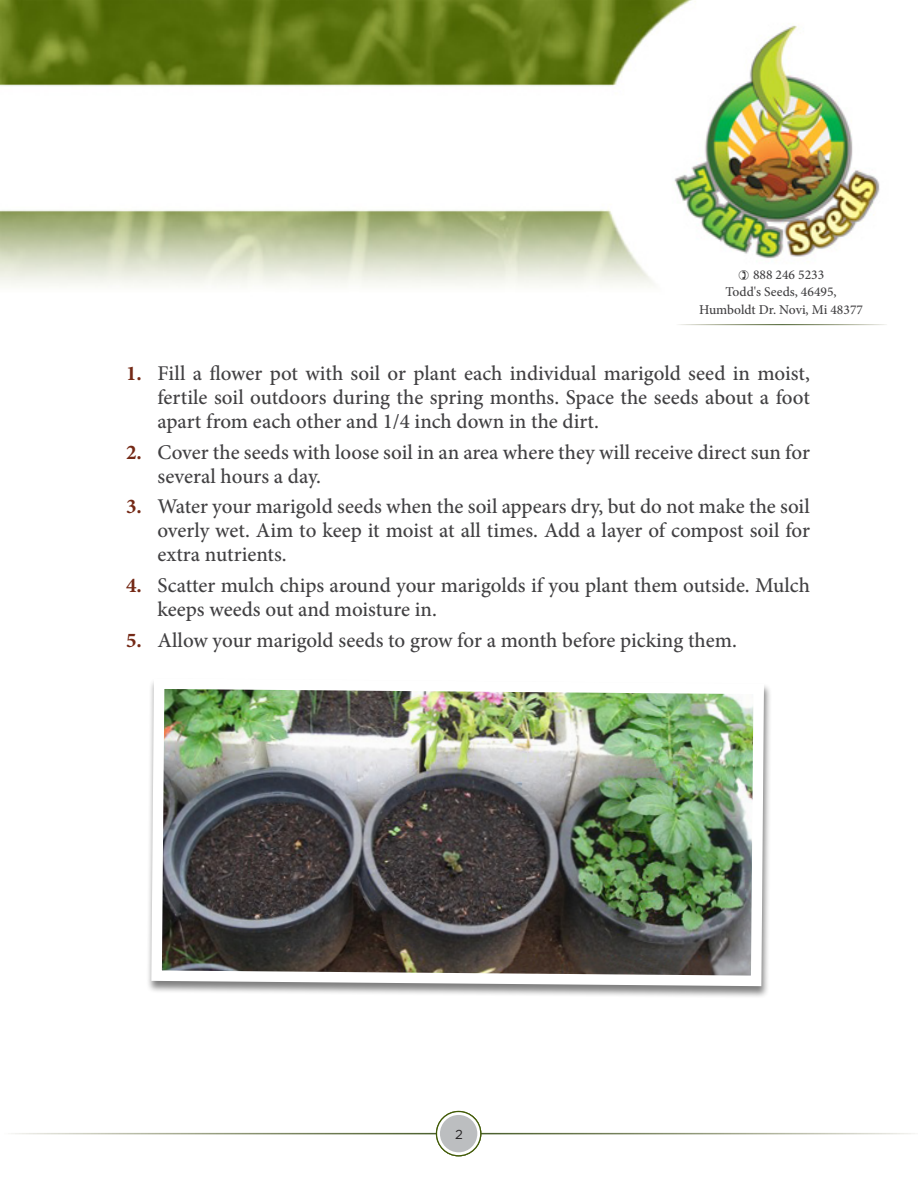
<style>
.page{position:relative;width:918px;height:1188px;background:#fff}
.page>*{position:absolute;margin:0;border:0;box-sizing:border-box;transform-origin:0 0}
.t1{font:500 21px/24px "Minion Pro";color:#414042;text-align:justify}
.t2{font:500 13.5px "Minion Pro";color:#414042}
.t3{font:13.05px "Gotham";color:#222021}
.s1{font-weight:700;color:#742916}
</style>
<div class="page">
<img style="left:0;top:0;width:880px;height:287px">
<div style="left:146px;top:678px;width:626px;height:321px;background:#000;opacity:.5"></div>
<img style="left:146px;top:678px;width:623px;height:313px">
<svg style="left:437px;top:1112px;width:44px;height:44px"></svg>
<div style="left:436px;top:1111px;width:45px;height:45px;border:1px solid #415a06;border-radius:50%"></div>
<div style="left:440px;top:1115px;width:37px;height:37px;background:#bcbec0;border-radius:50%"></div>
<svg style="left:739px;top:270px;width:10px;height:10px"></svg>
<p class="t2" style="left:753px;top:266px;width:73px">888 246 5233</p>
<p class="t2" style="left:725px;top:283px;width:113px">Todd's Seeds, 46495,</p>
<p class="t2" style="left:699px;top:301px;width:165px">Humboldt Dr. Novi, Mi 48377</p>
<p class="t1" style="left:158px;top:361px;width:654px;text-indent:-32px"><span class="s1">1.</span> Fill a flower pot with soil or plant each individual marigold seed in moist, fertile soil outdoors during the spring months. Space the seeds about a foot apart from each other and 1/4 inch down in the dirt.</p>
<p class="t1" style="left:158px;top:440px;width:654px;text-indent:-32px"><span class="s1">2.</span> Cover the seeds with loose soil in an area where they will receive direct sun for several hours a day.</p>
<p class="t1" style="left:158px;top:495px;width:654px;text-indent:-32px"><span class="s1">3.</span> Water your marigold seeds when the soil appears dry, but do not make the soil overly wet. Aim to keep it moist at all times. Add a layer of compost soil for extra nutrients.</p>
<p class="t1" style="left:158px;top:573px;width:654px;text-indent:-32px"><span class="s1">4.</span> Scatter mulch chips around your marigolds if you plant them outside. Mulch keeps weeds out and moisture in.</p>
<p class="t1" style="left:126px;top:628px;width:613px"><span class="s1">5.</span> Allow your marigold seeds to grow for a month before picking them.</p>
<p class="t3" style="left:455px;top:1125px;width:9px">2</p>
</div>
